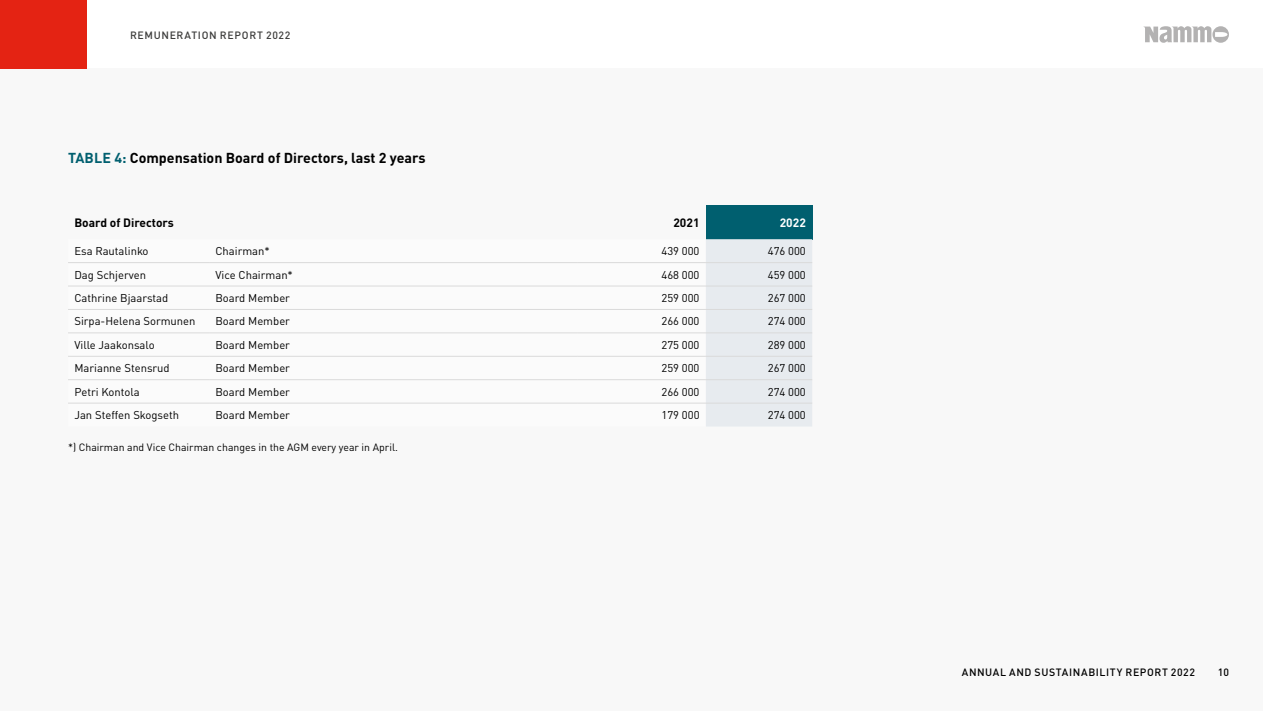
<style>
.page{position:relative;width:1263px;height:711px;background:#fff}
.page>*{position:absolute;margin:0;border:0;box-sizing:border-box;transform-origin:0 0}
.t1{font:700 14.25px "DIN Pro";color:#000}
.t2{font:700 12px "DIN Pro";color:#000}
.t3{font:700 12px "DIN Pro";color:#fff}
.t4{font:11.25px "DIN Pro";color:#000}
.t5{font:10.5px "DIN Pro";color:#000}
.t6{font:500 10.5px "DIN Pro";letter-spacing:.055em;color:#000}
.t7{font:500 10.5px "DIN Pro";letter-spacing:.06em;color:#3c3c3b}
.s1{color:#005f6f}
</style>
<div class="page">
<div style="left:0;top:68px;width:1263px;height:642px;background:#f8f8f8"></div>
<div style="left:706px;top:205px;width:106px;height:34px;background:#005f6f"></div>
<svg style="left:68px;top:286px;width:638px;height:118px"></svg>
<div style="left:706px;top:239px;width:106px;height:187px;background:#e7ebef"></div>
<hr style="left:68px;top:262px;width:141px;height:1px;background:#dadada">
<hr style="left:209px;top:262px;width:369px;height:1px;background:#dadada">
<hr style="left:578px;top:262px;width:128px;height:1px;background:#dadada">
<hr style="left:706px;top:262px;width:106px;height:1px;background:#dadada">
<hr style="left:68px;top:285px;width:141px;height:1px;background:#dadada">
<hr style="left:209px;top:285px;width:369px;height:1px;background:#dadada">
<hr style="left:578px;top:285px;width:128px;height:1px;background:#dadada">
<hr style="left:706px;top:285px;width:106px;height:1px;background:#dadada">
<hr style="left:68px;top:309px;width:141px;height:1px;background:#dadada">
<hr style="left:209px;top:309px;width:369px;height:1px;background:#dadada">
<hr style="left:578px;top:309px;width:128px;height:1px;background:#dadada">
<hr style="left:706px;top:309px;width:106px;height:1px;background:#dadada">
<hr style="left:68px;top:332px;width:141px;height:1px;background:#dadada">
<hr style="left:209px;top:332px;width:369px;height:1px;background:#dadada">
<hr style="left:578px;top:332px;width:128px;height:1px;background:#dadada">
<hr style="left:706px;top:332px;width:106px;height:1px;background:#dadada">
<hr style="left:68px;top:356px;width:141px;height:1px;background:#dadada">
<hr style="left:209px;top:356px;width:369px;height:1px;background:#dadada">
<hr style="left:578px;top:356px;width:128px;height:1px;background:#dadada">
<hr style="left:706px;top:356px;width:106px;height:1px;background:#dadada">
<hr style="left:68px;top:379px;width:141px;height:1px;background:#dadada">
<hr style="left:209px;top:379px;width:369px;height:1px;background:#dadada">
<hr style="left:578px;top:379px;width:128px;height:1px;background:#dadada">
<hr style="left:706px;top:379px;width:106px;height:1px;background:#dadada">
<hr style="left:68px;top:402px;width:141px;height:1px;background:#dadada">
<hr style="left:209px;top:402px;width:369px;height:1px;background:#dadada">
<hr style="left:578px;top:402px;width:128px;height:1px;background:#dadada">
<hr style="left:706px;top:402px;width:106px;height:1px;background:#dadada">
<div style="left:0;top:0;width:86px;height:68px;background:#e42313"></div>
<svg style="left:1143px;top:26px;width:86px;height:17px"></svg>
<p class="t7" style="left:130px;top:26px;width:162px">REMUNERATION REPORT 2022</p>
<p class="t1" style="left:68px;top:145px;width:359px"><span class="s1">TABLE 4:</span> Compensation Board of Directors, last 2 years</p>
<p class="t2" style="left:74px;top:212px;width:101px">Board of Directors</p>
<p class="t2" style="left:673px;top:212px;width:28px">2021</p>
<p class="t3" style="left:780px;top:212px;width:28px">2022</p>
<p class="t4" style="left:74px;top:242px;width:76px">Esa Rautalinko</p>
<p class="t4" style="left:215px;top:242px;width:56px">Chairman*</p>
<p class="t4" style="left:661px;top:242px;width:40px">439 000</p>
<p class="t4" style="left:768px;top:242px;width:40px">476 000</p>
<p class="t4" style="left:74px;top:265px;width:73px">Dag Schjerven</p>
<p class="t4" style="left:215px;top:265px;width:79px">Vice Chairman*</p>
<p class="t4" style="left:661px;top:265px;width:40px">468 000</p>
<p class="t4" style="left:768px;top:265px;width:40px">459 000</p>
<p class="t4" style="left:74px;top:289px;width:95px">Cathrine Bjaarstad</p>
<p class="t4" style="left:215px;top:289px;width:76px">Board Member</p>
<p class="t4" style="left:661px;top:289px;width:40px">259 000</p>
<p class="t4" style="left:768px;top:289px;width:40px">267 000</p>
<p class="t4" style="left:74px;top:312px;width:123px">Sirpa-Helena Sormunen</p>
<p class="t4" style="left:215px;top:312px;width:76px">Board Member</p>
<p class="t4" style="left:661px;top:312px;width:40px">266 000</p>
<p class="t4" style="left:768px;top:312px;width:40px">274 000</p>
<p class="t4" style="left:74px;top:336px;width:82px">Ville Jaakonsalo</p>
<p class="t4" style="left:215px;top:336px;width:76px">Board Member</p>
<p class="t4" style="left:661px;top:336px;width:40px">275 000</p>
<p class="t4" style="left:768px;top:336px;width:40px">289 000</p>
<p class="t4" style="left:74px;top:359px;width:97px">Marianne Stensrud</p>
<p class="t4" style="left:215px;top:359px;width:76px">Board Member</p>
<p class="t4" style="left:661px;top:359px;width:40px">259 000</p>
<p class="t4" style="left:768px;top:359px;width:40px">267 000</p>
<p class="t4" style="left:74px;top:382px;width:67px">Petri Kontola</p>
<p class="t4" style="left:215px;top:382px;width:76px">Board Member</p>
<p class="t4" style="left:661px;top:382px;width:40px">266 000</p>
<p class="t4" style="left:768px;top:382px;width:40px">274 000</p>
<p class="t4" style="left:74px;top:406px;width:106px">Jan Steffen Skogseth</p>
<p class="t4" style="left:215px;top:406px;width:76px">Board Member</p>
<p class="t4" style="left:661px;top:406px;width:40px">179 000</p>
<p class="t4" style="left:768px;top:406px;width:40px">274 000</p>
<p class="t5" style="left:68px;top:438px;width:331px">*) Chairman and Vice Chairman changes in the AGM every year in April.</p>
<p class="t6" style="left:962px;top:663px;width:235px">ANNUAL AND SUSTAINABILITY REPORT 2022</p>
<p class="t6" style="left:1218px;top:663px;width:13px">10</p>
</div>
